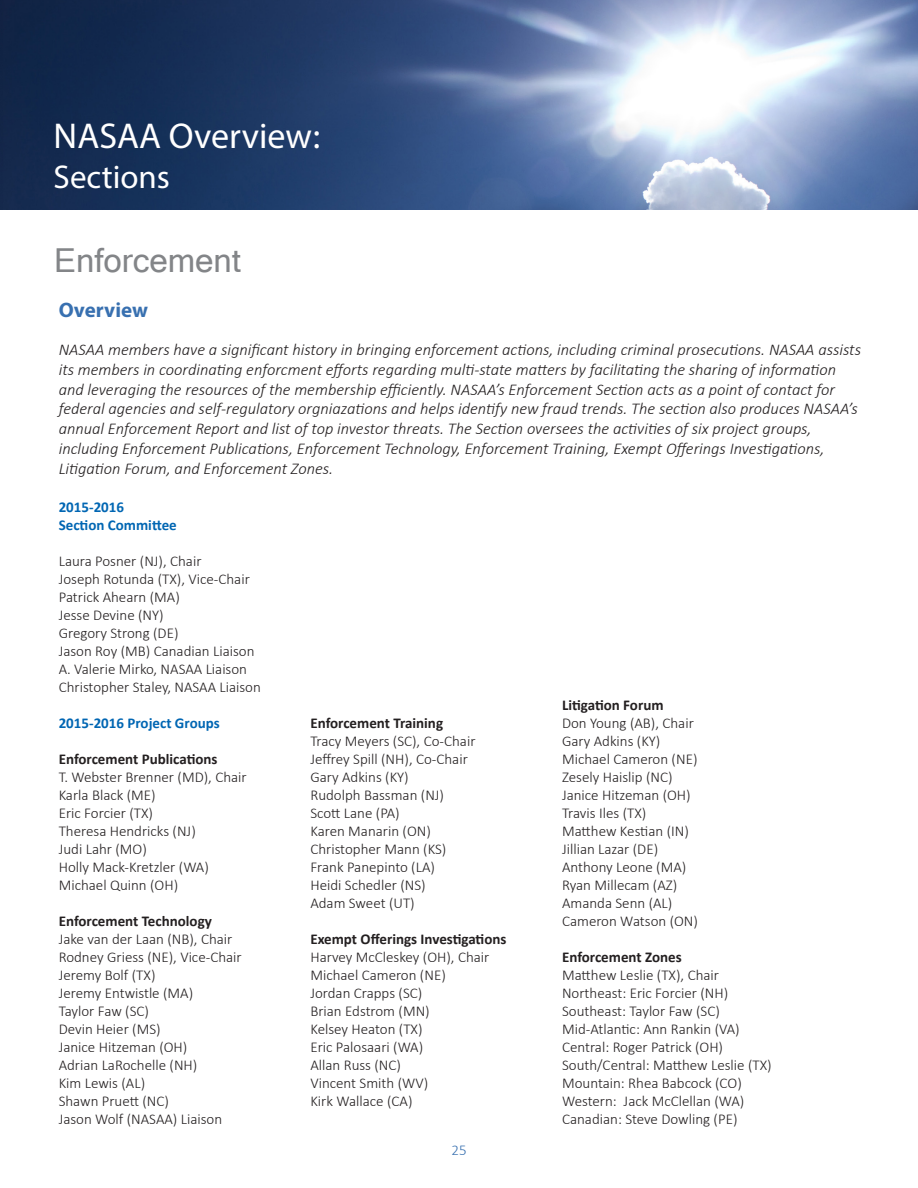
<style>
.page{position:relative;width:918px;height:1188px;background:#fff}
.page>*{position:absolute;margin:0;border:0;box-sizing:border-box;transform-origin:0 0}
.Head_2{font:36px "Myriad Pro";color:#fff}
.t1{font:33px "Microsoft Sans Serif";color:#838588}
.Head_2-2{font:33px "Myriad Pro";color:#fff}
.t2{font:700 21px "Myriad Pro";color:#3870b0}
.t3{font:italic 300 16.5px/19.8px "Calibri";color:#231f20}
.t4{font:300 15px "Calibri";color:#231f20}
.t5{font:700 15px "Calibri";color:#231f20}
.t6{font:700 15px/18px "Calibri";color:#0166b3}
.Upper_Right{font:300 15px "Calibri";color:#3870b0}
</style>
<div class="page">
<img style="left:3px;top:0;width:915px;height:209px">
<img style="left:0;top:0;width:3px;height:209px">
<p class="Head_2" style="left:54px;top:114px;width:268px">NASAA Overview:</p>
<p class="Head_2-2" style="left:54px;top:156px;width:118px">Sections</p>
<p class="t1" style="left:54px;top:238px;width:189px">Enforcement</p>
<p class="t2" style="left:59px;top:296px;width:91px">Overview</p>
<p class="t3" style="left:59px;top:340px;width:804px">NASAA members have a significant history in bringing enforcement actions, including criminal prosecutions. NASAA assists its members in coordinating enforcment efforts regarding multi-state matters by facilitating the sharing of information and leveraging the resources of the membership efficiently. NASAA’s Enforcement Section acts as a point of contact for federal agencies and self-regulatory orgniazations and helps identify new fraud trends. The section also produces NASAA’s annual Enforcement Report and list of top investor threats. The Section oversees the activities of six project groups, including Enforcement Publications, Enforcement Technology, Enforcement Training, Exempt Offerings Investigations, Litigation Forum, and Enforcement Zones.</p>
<p class="t6" style="left:59px;top:498px;width:120px">2015-2016<br>Section Committee</p>
<p class="t4" style="left:59px;top:552px;width:144px">Laura Posner (NJ), Chair</p>
<p class="t4" style="left:59px;top:570px;width:193px">Joseph Rotunda (TX), Vice-Chair</p>
<p class="t4" style="left:59px;top:588px;width:123px">Patrick Ahearn (MA)</p>
<p class="t4" style="left:59px;top:606px;width:107px">Jesse Devine (NY)</p>
<p class="t4" style="left:59px;top:624px;width:121px">Gregory Strong (DE)</p>
<p class="t4" style="left:59px;top:642px;width:197px">Jason Roy (MB) Canadian Liaison</p>
<p class="t4" style="left:59px;top:660px;width:190px">A. Valerie Mirko, NASAA Liaison</p>
<p class="t4" style="left:59px;top:678px;width:204px">Christopher Staley, NASAA Liaison</p>
<p class="t6" style="left:59px;top:714px;width:163px">2015-2016 Project Groups</p>
<p class="t5" style="left:59px;top:749px;width:160px">Enforcement Publications</p>
<p class="t4" style="left:59px;top:768px;width:190px">T. Webster Brenner (MD), Chair</p>
<p class="t4" style="left:59px;top:786px;width:99px">Karla Black (ME)</p>
<p class="t4" style="left:59px;top:804px;width:96px">Eric Forcier (TX)</p>
<p class="t4" style="left:59px;top:822px;width:139px">Theresa Hendricks (NJ)</p>
<p class="t4" style="left:59px;top:840px;width:90px">Judi Lahr (MO)</p>
<p class="t4" style="left:59px;top:858px;width:152px">Holly Mack-Kretzler (WA)</p>
<p class="t4" style="left:59px;top:876px;width:121px">Michael Quinn (OH)</p>
<p class="t5" style="left:59px;top:911px;width:155px">Enforcement Technology</p>
<p class="t4" style="left:59px;top:930px;width:175px">Jake van der Laan (NB), Chair</p>
<p class="t4" style="left:59px;top:948px;width:185px">Rodney Griess (NE), Vice-Chair</p>
<p class="t4" style="left:59px;top:966px;width:98px">Jeremy Bolf (TX)</p>
<p class="t4" style="left:59px;top:984px;width:136px">Jeremy Entwistle (MA)</p>
<p class="t4" style="left:59px;top:1002px;width:92px">Taylor Faw (SC)</p>
<p class="t4" style="left:59px;top:1020px;width:103px">Devin Heier (MS)</p>
<p class="t4" style="left:59px;top:1038px;width:130px">Janice Hitzeman (OH)</p>
<p class="t4" style="left:59px;top:1056px;width:140px">Adrian LaRochelle (NH)</p>
<p class="t4" style="left:59px;top:1074px;width:88px">Kim Lewis (AL)</p>
<p class="t4" style="left:59px;top:1092px;width:112px">Shawn Pruett (NC)</p>
<p class="t4" style="left:59px;top:1110px;width:165px">Jason Wolf (NASAA) Liaison</p>
<p class="t5" style="left:310px;top:713px;width:134px">Enforcement Training</p>
<p class="t4" style="left:310px;top:732px;width:167px">Tracy Meyers (SC), Co-Chair</p>
<p class="t4" style="left:310px;top:750px;width:159px">Jeffrey Spill (NH), Co-Chair</p>
<p class="t4" style="left:310px;top:768px;width:100px">Gary Adkins (KY)</p>
<p class="t4" style="left:310px;top:786px;width:135px">Rudolph Bassman (NJ)</p>
<p class="t4" style="left:310px;top:804px;width:91px">Scott Lane (PA)</p>
<p class="t4" style="left:310px;top:822px;width:122px">Karen Manarin (ON)</p>
<p class="t4" style="left:310px;top:840px;width:137px">Christopher Mann (KS)</p>
<p class="t4" style="left:310px;top:858px;width:126px">Frank Panepinto (LA)</p>
<p class="t4" style="left:310px;top:876px;width:117px">Heidi Schedler (NS)</p>
<p class="t4" style="left:310px;top:894px;width:106px">Adam Sweet (UT)</p>
<p class="t5" style="left:310px;top:929px;width:198px">Exempt Offerings Investigations</p>
<p class="t4" style="left:310px;top:948px;width:181px">Harvey McCleskey (OH), Chair</p>
<p class="t4" style="left:310px;top:966px;width:137px">Michael Cameron (NE)</p>
<p class="t4" style="left:310px;top:984px;width:113px">Jordan Crapps (SC)</p>
<p class="t4" style="left:310px;top:1002px;width:121px">Brian Edstrom (MN)</p>
<p class="t4" style="left:310px;top:1020px;width:114px">Kelsey Heaton (TX)</p>
<p class="t4" style="left:310px;top:1038px;width:114px">Eric Palosaari (WA)</p>
<p class="t4" style="left:310px;top:1056px;width:92px">Allan Russ (NC)</p>
<p class="t4" style="left:310px;top:1074px;width:119px">Vincent Smith (WV)</p>
<p class="t4" style="left:310px;top:1092px;width:104px">Kirk Wallace (CA)</p>
<p class="Upper_Right" style="left:451px;top:1141px;width:17px">25</p>
<p class="t5" style="left:562px;top:695px;width:103px">Litigation Forum</p>
<p class="t4" style="left:562px;top:714px;width:133px">Don Young (AB), Chair</p>
<p class="t4" style="left:562px;top:732px;width:100px">Gary Adkins (KY)</p>
<p class="t4" style="left:562px;top:750px;width:137px">Michael Cameron (NE)</p>
<p class="t4" style="left:562px;top:768px;width:112px">Zesely Haislip (NC)</p>
<p class="t4" style="left:562px;top:786px;width:130px">Janice Hitzeman (OH)</p>
<p class="t4" style="left:562px;top:804px;width:86px">Travis Iles (TX)</p>
<p class="t4" style="left:562px;top:822px;width:128px">Matthew Kestian (IN)</p>
<p class="t4" style="left:562px;top:840px;width:98px">Jillian Lazar (DE)</p>
<p class="t4" style="left:562px;top:858px;width:126px">Anthony Leone (MA)</p>
<p class="t4" style="left:562px;top:876px;width:117px">Ryan Millecam (AZ)</p>
<p class="t4" style="left:562px;top:894px;width:112px">Amanda Senn (AL)</p>
<p class="t4" style="left:562px;top:912px;width:137px">Cameron Watson (ON)</p>
<p class="t5" style="left:562px;top:947px;width:121px">Enforcement Zones</p>
<p class="t4" style="left:562px;top:966px;width:159px">Matthew Leslie (TX), Chair</p>
<p class="t4" style="left:562px;top:984px;width:168px">Northeast: Eric Forcier (NH)</p>
<p class="t4" style="left:562px;top:1002px;width:159px">Southeast: Taylor Faw (SC)</p>
<p class="t4" style="left:562px;top:1020px;width:179px">Mid-Atlantic: Ann Rankin (VA)</p>
<p class="t4" style="left:562px;top:1038px;width:163px">Central: Roger Patrick (OH)</p>
<p class="t4" style="left:562px;top:1056px;width:211px">South/Central: Matthew Leslie (TX)</p>
<p class="t4" style="left:562px;top:1074px;width:181px">Mountain: Rhea Babcock (CO)</p>
<p class="t4" style="left:562px;top:1092px;width:184px">Western: Jack McClellan (WA)</p>
<p class="t4" style="left:562px;top:1110px;width:177px">Canadian: Steve Dowling (PE)</p>
</div>
